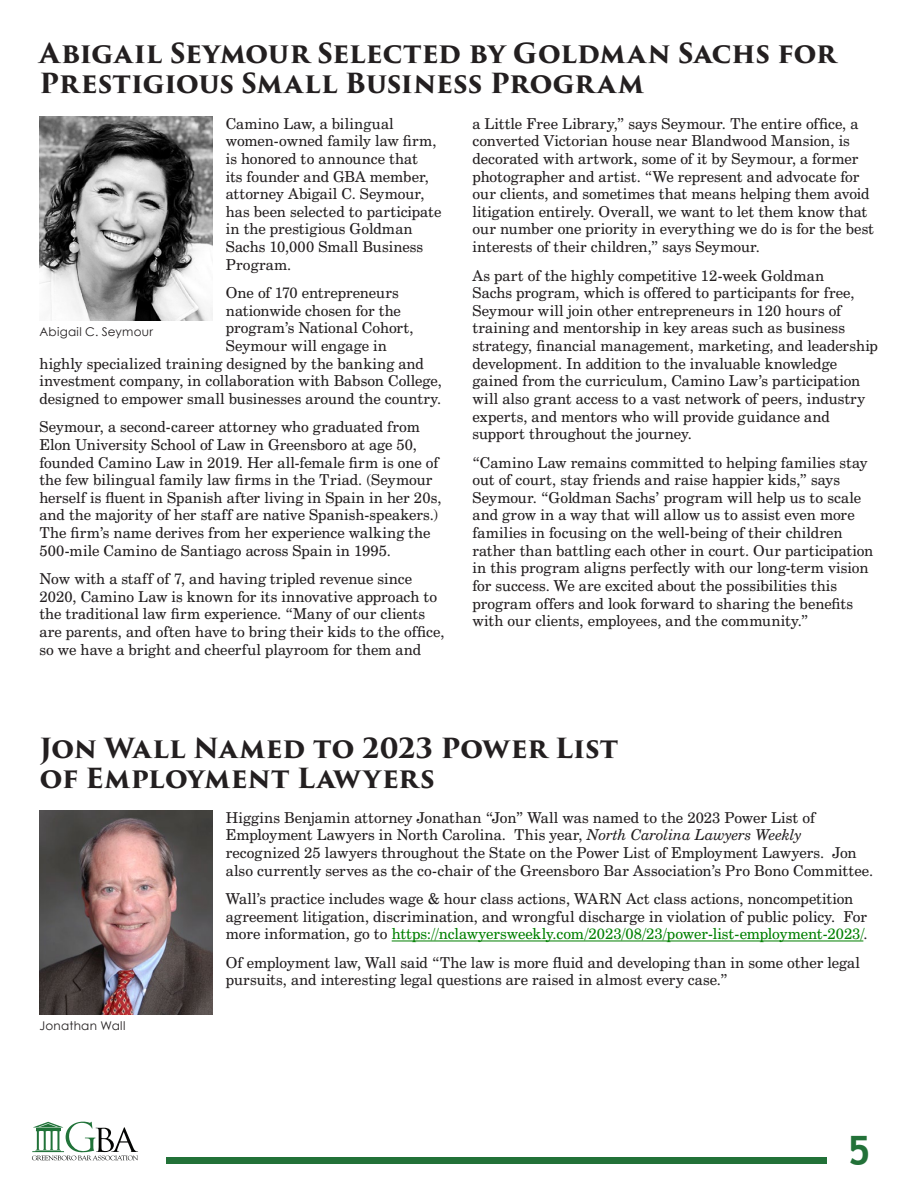
<style>
.page{position:relative;width:918px;height:1188px;background:#fff}
.page>*{position:absolute;margin:0;border:0;box-sizing:border-box;transform-origin:0 0}
.PullQuote{font:700 40.5px "Trebuchet MS";color:#227138}
.t1{font:700 27px/30px "Trajan Pro 3";color:#231f20}
.t2{font:15px/17.7px "Century Schoolbook BT";letter-spacing:.005em;color:#231f20}
.t3{font:12px "Century Gothic";letter-spacing:.02em;color:#231f20}
.s1{font-style:italic}
.s2{color:#008000}
</style>
<div class="page">
<svg style="left:33px;top:1160px;width:105px;height:1px"></svg>
<svg style="left:32px;top:1121px;width:106px;height:39px"></svg>
<div style="left:166px;top:1157px;width:660px;height:7px;background:#227138"></div>
<img style="left:39px;top:117px;width:173px;height:203px">
<hr style="left:392px;top:941px;width:471px;height:1px;background:#008000">
<img style="left:39px;top:811px;width:173px;height:203px">
<h2 class="t1" style="left:39px;top:39px;width:798px">Abigail Seymour Selected by Goldman Sachs for<br>Prestigious Small Business Program</h2>
<p class="t2" style="left:226px;top:114px;width:217px">Camino Law, a bilingual women-owned family law firm, is honored to announce that<br>its founder and GBA member, attorney Abigail C. Seymour, has been selected to participate in the prestigious Goldman<br>Sachs 10,000 Small Business<br>Program.</p>
<p class="t2" style="left:226px;top:284px;width:175px">One of 170 entrepreneurs</p>
<p class="t2" style="left:226px;top:301px;width:177px">nationwide chosen for the</p>
<p class="t2" style="left:226px;top:319px;width:189px">program’s National Cohort,</p>
<p class="t2" style="left:226px;top:337px;width:163px">Seymour will engage in</p>
<p class="t2" style="left:39px;top:354px;width:386px">highly specialized training designed by the banking and</p>
<p class="t2" style="left:39px;top:372px;width:404px">investment company, in collaboration with Babson College,</p>
<p class="t2" style="left:39px;top:390px;width:403px">designed to empower small businesses around the country.</p>
<p class="t2" style="left:39px;top:418px;width:404px">Seymour, a second-career attorney who graduated from Elon University School of Law in Greensboro at age 50, founded Camino Law in 2019. Her all-female firm is one of the few bilingual family law firms in the Triad. (Seymour herself is fluent in Spanish after living in Spain in her 20s, and the majority of her staff are native Spanish-speakers.)<br>The firm’s name derives from her experience walking the 500-mile Camino de Santiago across Spain in 1995.</p>
<p class="t2" style="left:39px;top:570px;width:407px">Now with a staff of 7, and having tripled revenue since 2020, Camino Law is known for its innovative approach to the traditional law firm experience. “Many of our clients are parents, and often have to bring their kids to the office, so we have a bright and cheerful playroom for them and</p>
<p class="t3" style="left:39px;top:325px;width:115px">Abigail C. Seymour</p>
<p class="t2" style="left:472px;top:114px;width:403px">a Little Free Library,” says Seymour. The entire office, a converted Victorian house near Blandwood Mansion, is decorated with artwork, some of it by Seymour, a former photographer and artist. “We represent and advocate for our clients, and sometimes that means helping them avoid litigation entirely. Overall, we want to let them know that our number one priority in everything we do is for the best interests of their children,” says Seymour.</p>
<p class="t2" style="left:472px;top:266px;width:407px">As part of the highly competitive 12-week Goldman<br>Sachs program, which is offered to participants for free, Seymour will join other entrepreneurs in 120 hours of training and mentorship in key areas such as business strategy, financial management, marketing, and leadership development. In addition to the invaluable knowledge gained from the curriculum, Camino Law’s participation will also grant access to a vast network of peers, industry experts, and mentors who will provide guidance and support throughout the journey.</p>
<p class="t2" style="left:472px;top:453px;width:402px">“Camino Law remains committed to helping families stay out of court, stay friends and raise happier kids,” says Seymour. “Goldman Sachs’ program will help us to scale and grow in a way that will allow us to assist even more families in focusing on the well-being of their children rather than battling each other in court. Our participation in this program aligns perfectly with our long-term vision for success. We are excited about the possibilities this program offers and look forward to sharing the benefits with our clients, employees, and the community.”</p>
<h2 class="t1" style="left:39px;top:734px;width:580px">Jon Wall Named to 2023 Power List of Employment Lawyers</h2>
<p class="t3" style="left:39px;top:1019px;width:87px">Jonathan Wall</p>
<p class="t2" style="left:226px;top:808px;width:649px">Higgins Benjamin attorney Jonathan “Jon” Wall was named to the 2023 Power List of Employment Lawyers in North Carolina. This year, <span class="s1">North Carolina Lawyers Weekly </span>recognized 25 lawyers throughout the State on the Power List of Employment Lawyers. Jon also currently serves as the co-chair of the Greensboro Bar Association’s Pro Bono Committee.</p>
<p class="t2" style="left:226px;top:890px;width:643px">Wall’s practice includes wage &amp; hour class actions, WARN Act class actions, noncompetition agreement litigation, discrimination, and wrongful discharge in violation of public policy. For more information, go to <span class="s2">https://nclawyersweekly.com/2023/08/23/power-list-employment-2023/</span>.</p>
<p class="t2" style="left:226px;top:953px;width:636px">Of employment law, Wall said “The law is more fluid and developing than in some other legal pursuits, and interesting legal questions are raised in almost every case.”</p>
<p class="PullQuote" style="left:847px;top:1125px;width:25px">5</p>
</div>
